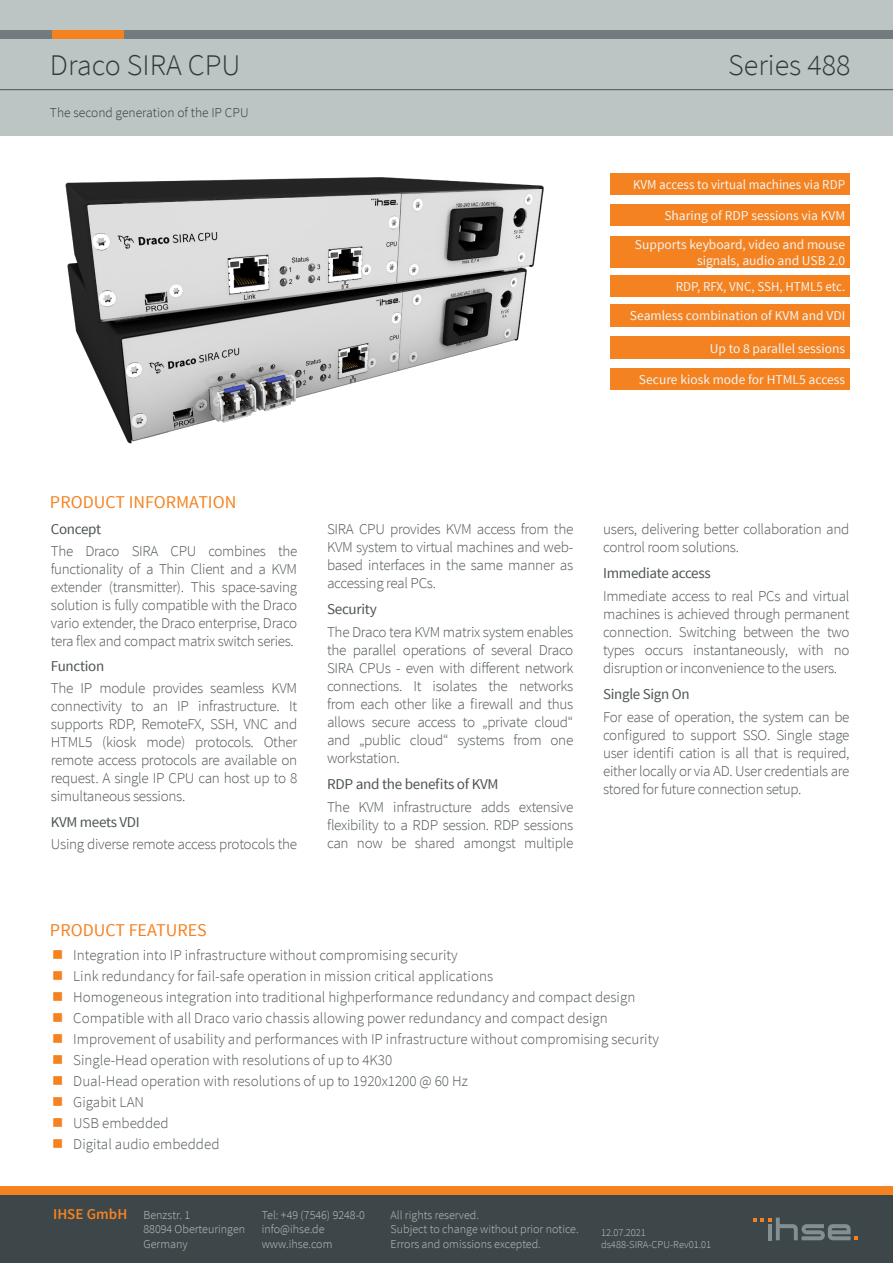
<style>
.page{position:relative;width:893px;height:1263px;background:#fff}
.page>*{position:absolute;margin:0;border:0;box-sizing:border-box;transform-origin:0 0}
.t1{font:300 30px "Source Sans Pro";color:#31393c}
.t2{font:18px "Source Sans Pro";color:#f58220}
.t3{font:300 15px/18px "Source Sans Pro";letter-spacing:-.01em;color:#4d5455;text-align:justify}
.t4{font:15px "Source Sans Pro";letter-spacing:-.02em;color:#4d5455}
.t5{font:13.5px/16.2px "Source Sans Pro";color:#f1f5f5;text-align:right}
.t6{font:13.5px "Source Sans Pro";color:#f1f5f5;scale:.96 1}
.t7{font:300 13.5px "Source Sans Pro";color:#31393c}
.t8{font:300 12px/14.4px "Source Sans Pro";color:#c0c5c6}
.t9{font:300 10.5px/12.6px "Source Sans Pro";color:#c0c5c6}
.s1{font-weight:600;font-size:15px;color:#f58220}
</style>
<div class="page">
<div style="left:0;top:0;width:893px;height:135px;background:#bcc4c4"></div>
<div style="left:119px;top:30px;width:774px;height:8px;background:#727c7f"></div>
<div style="left:51px;top:30px;width:72px;height:8px;background:#f58220"></div>
<div style="left:0;top:30px;width:51px;height:8px;background:#727c7f"></div>
<hr style="left:0;top:89px;width:893px;height:1px;background:#4d5455">
<div style="left:0;top:1195px;width:893px;height:68px;background:#3d474a"></div>
<div style="left:0;top:1186px;width:893px;height:9px;background:#f58220"></div>
<svg style="left:753px;top:1217px;width:105px;height:23px"></svg>
<div style="left:610px;top:304px;width:239px;height:22px;background:#f58220"></div>
<div style="left:610px;top:236px;width:239px;height:31px;background:#f58220"></div>
<div style="left:610px;top:204px;width:239px;height:22px;background:#f58220"></div>
<div style="left:610px;top:336px;width:239px;height:23px;background:#f58220"></div>
<div style="left:610px;top:368px;width:239px;height:22px;background:#f58220"></div>
<div style="left:610px;top:173px;width:239px;height:22px;background:#f58220"></div>
<div style="left:610px;top:275px;width:239px;height:22px;background:#f58220"></div>
<img style="left:65px;top:177px;width:479px;height:267px">
<h1 class="t1" style="left:50px;top:47px;width:192px">Draco SIRA CPU</h1>
<h1 class="t7" style="left:50px;top:105px;width:200px">The second generation of the IP CPU</h1>
<h1 class="t1" style="left:728px;top:47px;width:124px">Series 488</h1>
<p class="t6" style="left:633px;top:177px;width:222px">KVM access to virtual machines via RDP</p>
<p class="t5" style="left:664px;top:208px;width:182px">Sharing of RDP sessions via KVM</p>
<p class="t5" style="left:635px;top:236px;width:212px">Supports keyboard, video and mouse signals, audio and USB 2.0</p>
<p class="t6" style="left:676px;top:278px;width:178px">RDP, RFX, VNC, SSH, HTML5 etc.</p>
<p class="t5" style="left:630px;top:308px;width:217px">Seamless combination of KVM and VDI</p>
<p class="t5" style="left:710px;top:340px;width:137px">Up to 8 parallel sessions</p>
<p class="t5" style="left:639px;top:372px;width:208px">Secure kiosk mode for HTML5 access</p>
<p class="t2" style="left:50px;top:491px;width:188px">PRODUCT INFORMATION</p>
<p class="t4" style="left:51px;top:519px;width:52px">Concept</p>
<p class="t3" style="left:51px;top:542px;width:248px">The Draco SIRA CPU combines the functionality of a Thin Client and a KVM extender (transmitter). This space-saving solution is fully compatible with the Draco vario extender, the Draco enterprise, Draco tera flex and compact matrix switch series.</p>
<p class="t4" style="left:51px;top:657px;width:55px">Function</p>
<p class="t3" style="left:51px;top:679px;width:248px">The IP module provides seamless KVM connectivity to an IP infrastructure. It supports RDP, RemoteFX, SSH, VNC and HTML5 (kiosk mode) protocols. Other remote access protocols are available on request. A single IP CPU can host up to 8 simultaneous sessions.</p>
<p class="t4" style="left:51px;top:812px;width:90px">KVM meets VDI</p>
<p class="t3" style="left:51px;top:835px;width:248px">Using diverse remote access protocols the</p>
<p class="t3" style="left:327px;top:520px;width:248px">SIRA CPU provides KVM access from the KVM system to virtual machines and web&shy;based interfaces in the same manner as accessing real PCs.</p>
<p class="t4" style="left:327px;top:600px;width:51px">Security</p>
<p class="t3" style="left:327px;top:623px;width:248px">The Draco tera KVM matrix system enables the parallel operations of several Draco SIRA CPUs - even with different network connections. It isolates the networks from each other like a firewall and thus allows secure access to „private cloud“ and „public cloud“ systems from one workstation.</p>
<p class="t4" style="left:327px;top:775px;width:173px">RDP and the benefits of KVM</p>
<p class="t3" style="left:327px;top:798px;width:248px">The KVM infrastructure adds extensive flexibility to a RDP session. RDP sessions can now be shared amongst multiple</p>
<p class="t3" style="left:603px;top:520px;width:248px">users, delivering better collaboration and control room solutions.</p>
<p class="t4" style="left:603px;top:564px;width:109px">Immediate access</p>
<p class="t3" style="left:603px;top:587px;width:248px">Immediate access to real PCs and virtual machines is achieved through permanent connection. Switching between the two types occurs instantaneously, with no disruption or inconvenience to the users.</p>
<p class="t4" style="left:603px;top:685px;width:88px">Single Sign On</p>
<p class="t3" style="left:603px;top:708px;width:248px">For ease of operation, the system can be configured to support SSO. Single stage user identifi cation is all that is required, either locally or via AD. User credentials are stored for future connection setup.</p>
<p class="t2" style="left:50px;top:919px;width:158px">PRODUCT FEATURES</p>
<p class="t3" style="left:73px;top:946px;width:386px">Integration into IP infrastructure without compromising security</p>
<p class="t3" style="left:73px;top:967px;width:421px">Link redundancy for fail-safe operation in mission critical applications</p>
<p class="t3" style="left:73px;top:988px;width:563px">Homogeneous integration into traditional highperformance redundancy and compact design</p>
<p class="t3" style="left:73px;top:1009px;width:536px">Compatible with all Draco vario chassis allowing power redundancy and compact design</p>
<p class="t3" style="left:73px;top:1030px;width:587px">Improvement of usability and performances with IP infrastructure without compromising security</p>
<p class="t3" style="left:73px;top:1051px;width:321px">Single-Head operation with resolutions of up to 4K30</p>
<p class="t3" style="left:73px;top:1072px;width:396px">Dual-Head operation with resolutions of up to 1920x1200 @ 60 Hz</p>
<p class="t3" style="left:73px;top:1093px;width:72px">Gigabit LAN</p>
<p class="t3" style="left:73px;top:1114px;width:97px">USB embedded</p>
<p class="t3" style="left:73px;top:1135px;width:148px">Digital audio embedded</p>
<p class="t8" style="left:144px;top:1208px;width:103px;text-indent:-90px"><span class="s1">IHSE GmbH</span> Benzstr. 1<br>88094 Oberteuringen<br>Germany</p>
<p class="t8" style="left:262px;top:1208px;width:105px">Tel: +49 (7546) 9248-0 info@ihse.de www.ihse.com</p>
<p class="t8" style="left:391px;top:1208px;width:190px">All rights reserved.<br>Subject to change without prior notice.<br>Errors and omissions excepted.</p>
<p class="t9" style="left:601px;top:1226px;width:112px">12.07.2021 ds488-SIRA-CPU-Rev01.01</p>
</div>
